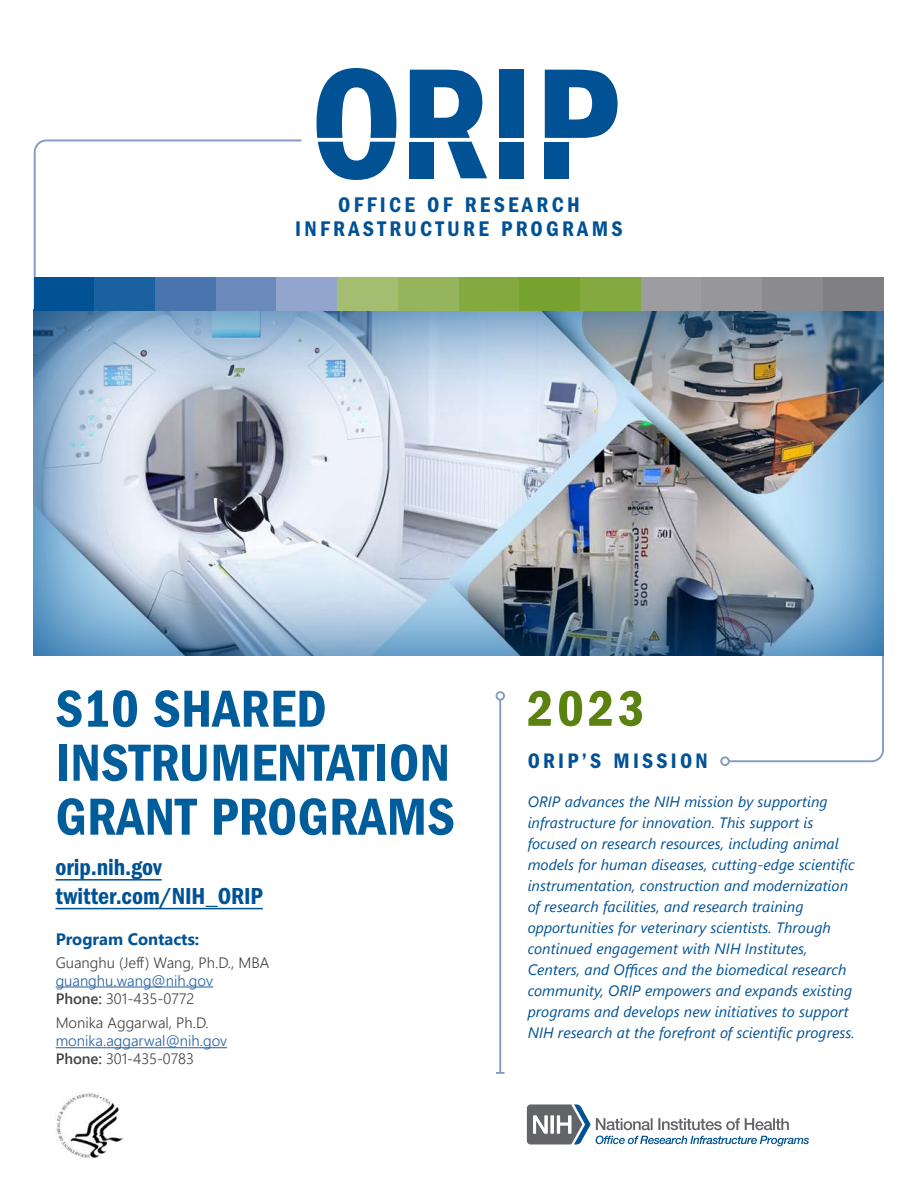
<style>
.page{position:relative;width:918px;height:1188px;background:#fff}
.page>*{position:absolute;margin:0;border:0;box-sizing:border-box;transform-origin:0 0}
.t1{font:54px/54px "ITC Franklin Gothic Std Dm Cd";letter-spacing:.005em;color:#005d9c}
.t2{font:51.9px "ITC Franklin Gothic Std Dm Cd";color:#5b8211}
.t3{font:24px/28.8px "ITC Franklin Gothic Std Dm Cd";color:#005295}
.t4{font:21.9px/24.2px "ITC Franklin Gothic Std Dm Cd";letter-spacing:.15em;color:#005295;text-align:center}
.t5{font:21.75px "ITC Franklin Gothic Std Dm Cd";letter-spacing:.15em;color:#005295}
.t6{font:700 16.5px "Segoe UI";color:#005295}
.t7{font:italic 15px/21px "Segoe UI";letter-spacing:.005em;color:#005295}
.t8{font:300 15px/18px "Segoe UI";color:#215e9e}
.t9{font:300 15px "Segoe UI";color:#414042}
.s1{font-weight:600;color:#414042}
.s2{color:#414042}
</style>
<div class="page">
<svg style="left:33px;top:139px;width:270px;height:144px"></svg>
<svg style="left:527px;top:1104px;width:282px;height:42px"></svg>
<img style="left:55px;top:1093px;width:67px;height:65px">
<hr style="left:499px;top:700px;width:2px;height:373px;background:#839bc6">
<div style="left:496px;top:691px;width:9px;height:10px;border:2px solid #839bc6;border-radius:50%"></div>
<svg style="left:496px;top:1072px;width:8px;height:2px"></svg>
<svg style="left:730px;top:656px;width:154px;height:107px"></svg>
<div style="left:720px;top:756px;width:10px;height:10px;border:2px solid #839bc6;border-radius:50%"></div>
<svg style="left:317px;top:68px;width:79px;height:112px"></svg>
<svg style="left:410px;top:70px;width:77px;height:108px"></svg>
<div style="left:500px;top:142px;width:24px;height:36px;background:#005295"></div>
<div style="left:500px;top:70px;width:24px;height:68px;background:#005295"></div>
<svg style="left:545px;top:70px;width:73px;height:68px"></svg>
<div style="left:545px;top:142px;width:24px;height:36px;background:#005295"></div>
<div style="left:15px;top:283px;width:886px;height:373px;background:#005295;opacity:.9"></div>
<div style="left:34px;top:278px;width:60px;height:33px;background:#005295"></div>
<div style="left:94px;top:278px;width:61px;height:33px;background:#19619f"></div>
<div style="left:155px;top:278px;width:61px;height:33px;background:#4974ad"></div>
<div style="left:216px;top:278px;width:61px;height:33px;background:#6b89bb"></div>
<div style="left:277px;top:278px;width:60px;height:33px;background:#91a5cd"></div>
<div style="left:337px;top:278px;width:61px;height:33px;background:#a3bd71"></div>
<div style="left:398px;top:278px;width:61px;height:33px;background:#95b45b"></div>
<div style="left:459px;top:278px;width:60px;height:33px;background:#84a93e"></div>
<div style="left:519px;top:278px;width:61px;height:33px;background:#78a22f"></div>
<div style="left:580px;top:278px;width:61px;height:33px;background:#84a93e"></div>
<div style="left:641px;top:278px;width:61px;height:33px;background:#9d9ca0"></div>
<div style="left:702px;top:278px;width:60px;height:33px;background:#97969a"></div>
<div style="left:762px;top:278px;width:61px;height:33px;background:#8b8a8e"></div>
<div style="left:823px;top:278px;width:61px;height:33px;background:#807f83"></div>
<hr style="left:56px;top:879px;width:106px;height:2px;background:#005295">
<hr style="left:56px;top:908px;width:207px;height:1px;background:#005295">
<hr style="left:56px;top:987px;width:157px;height:1px;background:#215e9e">
<hr style="left:56px;top:1047px;width:171px;height:1px;background:#215e9e">
<h3 class="t4" style="left:295px;top:193px;width:329px">OFFICE OF RESEARCH<br>INFRASTRUCTURE PROGRAMS</h3>
<h1 class="t1" style="left:56px;top:682px;width:401px">S10 SHARED<br>INSTRUMENTATION<br>GRANT PROGRAMS</h1>
<h3 class="t3" style="left:56px;top:853px;width:209px">orip.nih.gov twitter.com/NIH_ORIP</h3>
<p class="t6" style="left:56px;top:924px;width:145px">Program Contacts:</p>
<p class="t9" style="left:56px;top:948px;width:215px">Guanghu (Jeff) Wang, Ph.D., MBA</p>
<p class="t8" style="left:56px;top:970px;width:159px">guanghu.wang@nih.gov<br><span class="s1">Phone:</span> <span class="s2">301-435-0772</span></p>
<p class="t9" style="left:56px;top:1009px;width:155px">Monika Aggarwal, Ph.D.</p>
<p class="t8" style="left:56px;top:1031px;width:173px">monika.aggarwal@nih.gov<br><span class="s1">Phone:</span> <span class="s2">301-435-0783</span></p>
<h2 class="t2" style="left:527px;top:679px;width:119px">2023</h2>
<h3 class="t5" style="left:528px;top:748px;width:182px">ORIP’S MISSION</h3>
<p class="t7" style="left:528px;top:789px;width:329px">ORIP advances the NIH mission by supporting infrastructure for innovation. This support is focused on research resources, including animal models for human diseases, cutting-edge scientific instrumentation, construction and modernization of research facilities, and research training opportunities for veterinary scientists. Through continued engagement with NIH Institutes, Centers, and Offices and the biomedical research community, ORIP empowers and expands existing programs and develops new initiatives to support NIH research at the forefront of scientific progress.</p>
</div>
